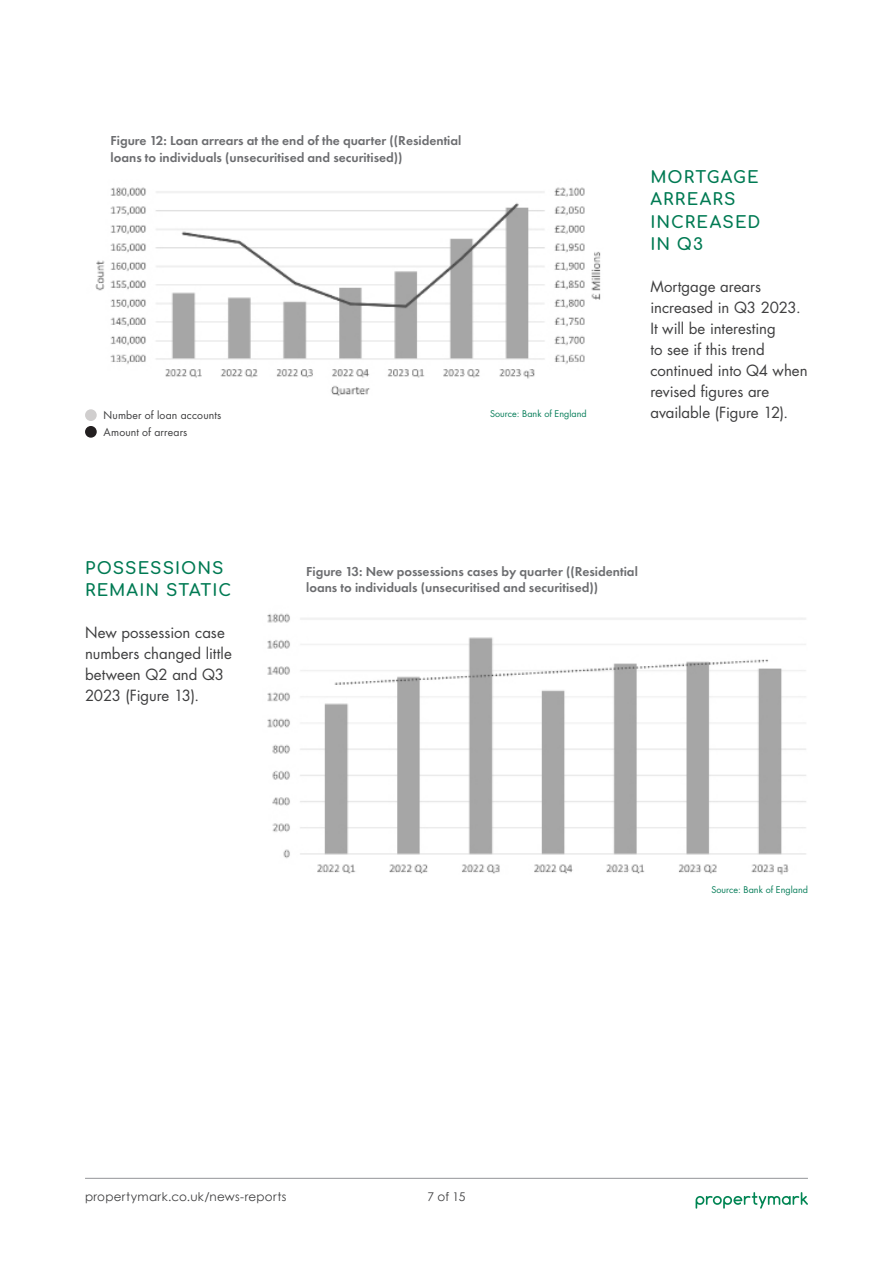
<style>
.page{position:relative;width:893px;height:1263px;background:#fff}
.page>*{position:absolute;margin:0;border:0;box-sizing:border-box;transform-origin:0 0}
.t1{font:700 16.5px/22.5px "Comfortaa";letter-spacing:.07em;color:#007a53}
.t2{font:15px/21px "Futura Std";color:#3e3e3f}
.t3{font:600 13.5px/16.2px "Futura PT";color:#6c6d70}
.t4{font:12px "Century Gothic";letter-spacing:.02em;color:#3e3e3f}
.t5{font:10.5px "Futura Std";letter-spacing:.015em;color:#3e3e3f}
.t6{font:9px "Futura Std";color:#087e5a}
</style>
<div class="page">
<hr style="left:85px;top:1178px;width:723px;height:1px;background:#939598">
<svg style="left:696px;top:1192px;width:112px;height:16px"></svg>
<img style="left:267px;top:613px;width:539px;height:262px">
<img style="left:95px;top:187px;width:506px;height:209px">
<div style="left:85px;top:426px;width:12px;height:12px;background:#231f20;border-radius:50%"></div>
<div style="left:85px;top:409px;width:12px;height:12px;background:#d0cece;border-radius:50%"></div>
<p class="t3" style="left:111px;top:133px;width:352px">Figure 12: Loan arrears at the end of the quarter ((Residential loans to individuals (unsecuritised and securitised))</p>
<p class="t5" style="left:104px;top:408px;width:119px">Number of loan accounts</p>
<p class="t5" style="left:104px;top:426px;width:85px">Amount of arrears</p>
<p class="t6" style="left:490px;top:408px;width:98px">Source: Bank of England</p>
<p class="t1" style="left:650px;top:164px;width:112px">MORTGAGE<br>ARREARS<br>INCREASED</p>
<p class="t1" style="left:650px;top:231px;width:54px">IN Q3</p>
<p class="t2" style="left:650px;top:276px;width:159px">Mortgage arears increased in Q3 2023.<br>It will be interesting<br>to see if this trend continued into Q4 when revised figures are available (Figure 12).</p>
<p class="t1" style="left:85px;top:554px;width:148px">POSSESSIONS<br>REMAIN STATIC</p>
<p class="t2" style="left:85px;top:622px;width:148px">New possession case numbers changed little between Q2 and Q3<br>2023 (Figure 13).</p>
<p class="t3" style="left:306px;top:563px;width:333px">Figure 13: New possessions cases by quarter ((Residential loans to individuals (unsecuritised and securitised))</p>
<p class="t6" style="left:711px;top:884px;width:98px">Source: Bank of England</p>
<p class="t4" style="left:85px;top:1188px;width:203px">propertymark.co.uk/news-reports</p>
<p class="t4" style="left:428px;top:1188px;width:39px">7 of 15</p>
</div>
